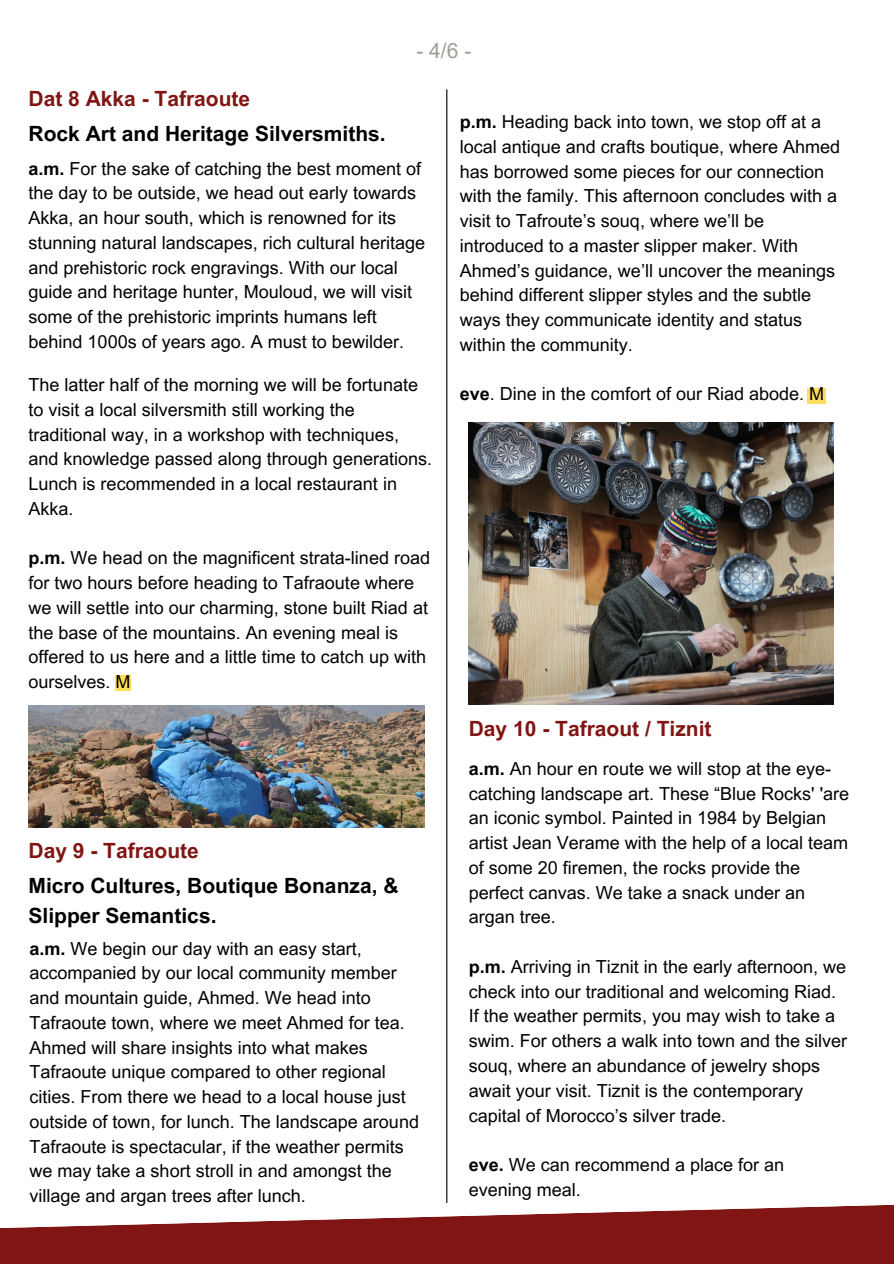
<style>
.page{position:relative;width:894px;height:1264px;background:#fff}
.page>*{position:absolute;margin:0;border:0;box-sizing:border-box;transform-origin:0 0}
.t1{font:700 21px/29.2px "Arial MT Pro";color:#000}
.t2{font:700 21px "Arial MT Pro";color:#811514}
.t3{font:21px "Arial MT Pro";color:#a09d97}
.t4{font:18px/24.8px "Arial MT Pro";color:#000}
.s1{font-weight:700}
</style>
<div class="page">
<hr style="left:446px;top:89px;width:1px;height:1113px;background:#000">
<div style="left:115px;top:675px;width:15px;height:15px;background:#ffde59"></div>
<img style="left:29px;top:705px;width:395px;height:122px">
<div style="left:806px;top:388px;width:19px;height:15px;background:#ffde59"></div>
<img style="left:468px;top:422px;width:365px;height:282px">
<svg style="left:0;top:1205px;width:893px;height:58px;fill:#811514"></svg>
<p class="t2" style="left:29px;top:91px;width:223px">Dat 8 Akka - Tafraoute</p>
<h2 class="t3" style="left:416px;top:42px;width:56px">- 4/6 -</h2>
<p class="t1" style="left:29px;top:122px;width:358px">Rock Art and Heritage Silversmiths.</p>
<p class="t4" style="left:29px;top:158px;width:398px"><span class="s1">a.m.</span> For the sake of catching the best moment of the day to be outside, we head out early towards Akka, an hour south, which is renowned for its stunning natural landscapes, rich cultural heritage and prehistoric rock engravings. With our local guide and heritage hunter, Mouloud, we will visit some of the prehistoric imprints humans left behind 1000s of years ago. A must to bewilder.</p>
<h1 class="t4" style="left:29px;top:374px;width:405px">The latter half of the morning we will be fortunate to visit a local silversmith still working the traditional way, in a workshop with techniques, and knowledge passed along through generations.<br>Lunch is recommended in a local restaurant in Akka.</h1>
<h1 class="t4" style="left:29px;top:548px;width:403px"><span class="s1">p.m.</span> We head on the magnificent strata-lined road for two hours before heading to Tafraoute where we will settle into our charming, stone built Riad at the base of the mountains. An evening meal is offered to us here and a little time to catch up with ourselves. M</h1>
<p class="t2" style="left:29px;top:843px;width:172px">Day 9 - Tafraoute</p>
<p class="t1" style="left:29px;top:874px;width:371px">Micro Cultures, Boutique Bonanza, &amp;<br>Slipper Semantics.</p>
<h1 class="t4" style="left:29px;top:938px;width:391px"><span class="s1">a.m.</span> We begin our day with an easy start, accompanied by our local community member and mountain guide, Ahmed. We head into Tafraoute town, where we meet Ahmed for tea.<br>Ahmed will share insights into what makes Tafraoute unique compared to other regional cities. From there we head to a local house just outside of town, for lunch. The landscape around Tafraoute is spectacular, if the weather permits we may take a short stroll in and amongst the village and argan trees after lunch.</h1>
<p class="t4" style="left:459px;top:112px;width:382px"><span class="s1">p.m.</span> Heading back into town, we stop off at a local antique and crafts boutique, where Ahmed has borrowed some pieces for our connection with the family. This afternoon concludes with a visit to Tafroute’s souq, where we’ll be introduced to a master slipper maker. With Ahmed’s guidance, we’ll uncover the meanings behind different slipper styles and the subtle ways they communicate identity and status within the community.</p>
<p class="t4" style="left:459px;top:384px;width:366px"><span class="s1">eve</span>. Dine in the comfort of our Riad abode. M</p>
<p class="t2" style="left:468px;top:720px;width:244px">Day 10 - Tafraout / Tiznit</p>
<p class="t4" style="left:468px;top:758px;width:382px"><span class="s1">a.m.</span> An hour en route we will stop at the eye&shy;catching landscape art. These “Blue Rocks' 'are an iconic symbol. Painted in 1984 by Belgian artist Jean Verame with the help of a local team of some 20 firemen, the rocks provide the perfect canvas. We take a snack under an argan tree.</p>
<h1 class="t4" style="left:468px;top:956px;width:380px"><span class="s1">p.m.</span> Arriving in Tiznit in the early afternoon, we check into our traditional and welcoming Riad.<br>If the weather permits, you may wish to take a swim. For others a walk into town and the silver souq, where an abundance of jewelry shops await your visit. Tiznit is the contemporary capital of Morocco’s silver trade.</h1>
<h1 class="t4" style="left:468px;top:1154px;width:317px"><span class="s1">eve.</span> We can recommend a place for an evening meal.</h1>
</div>
